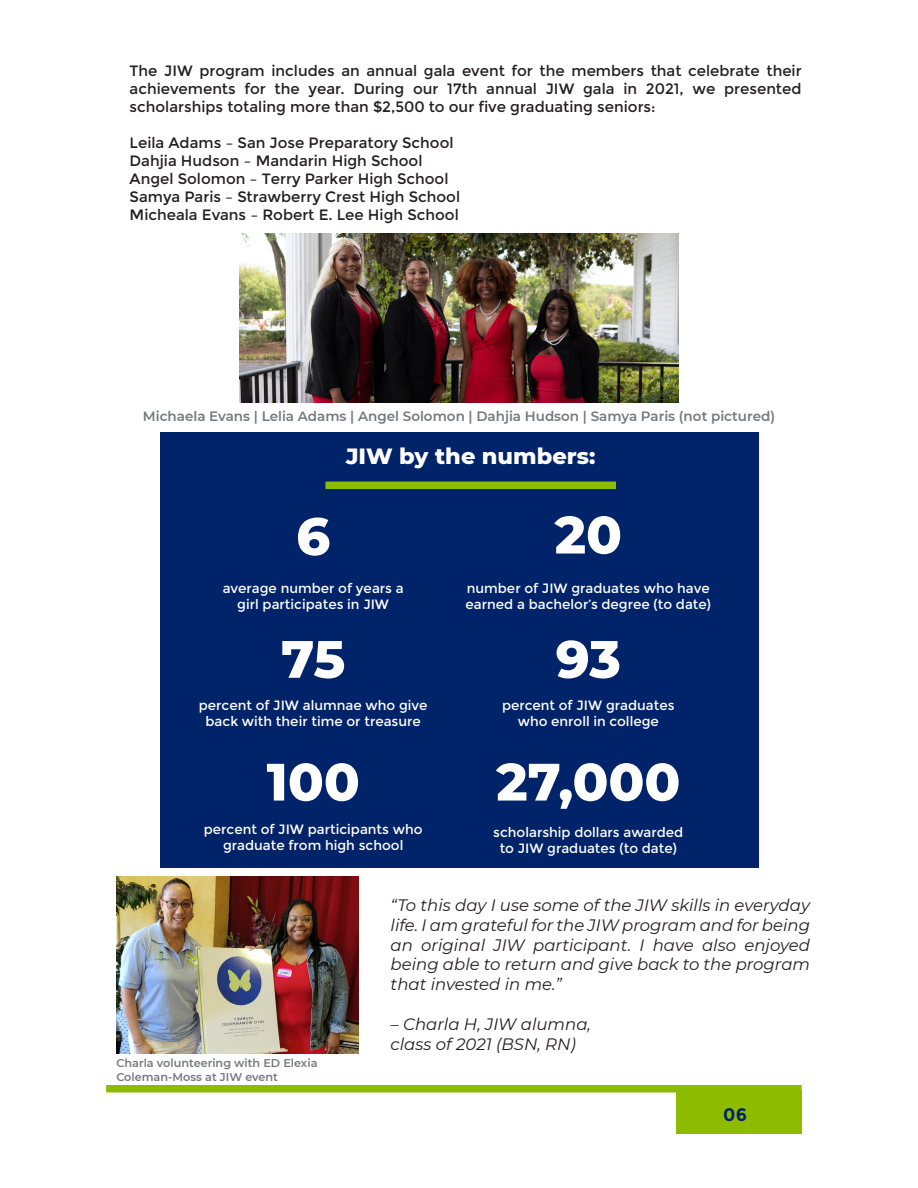
<style>
.page{position:relative;width:918px;height:1188px;background:#fff}
.page>*{position:absolute;margin:0;border:0;box-sizing:border-box;transform-origin:0 0}
.t1{font:800 52.5px "Montserrat";color:#fff}
.t2{font:800 22.5px "Montserrat";color:#fff}
.t3{font:700 18px "Montserrat";color:#002369}
.t4{font:italic 16.5px/19.8px "Montserrat";color:#231f20;text-align:justify}
.t5{font:15px/18px "Montserrat";color:#231f20;text-align:justify}
.t6{font:13.5px/16.2px "Montserrat";color:#fff;text-align:center}
.t7{font:600 13.5px "Montserrat";color:#76787b}
.t8{font:600 11.25px/13.5px "Montserrat";color:#76787b}
</style>
<div class="page">
<div style="left:160px;top:432px;width:598px;height:435px;background:#002369"></div>
<div style="left:325px;top:482px;width:291px;height:7px;background:#8dbb00"></div>
<div style="left:106px;top:1085px;width:696px;height:8px;background:#8dbb00"></div>
<div style="left:676px;top:1090px;width:126px;height:44px;background:#8dbb00"></div>
<img style="left:240px;top:234px;width:438px;height:169px">
<img style="left:116px;top:876px;width:243px;height:177px">
<p class="t5" style="left:130px;top:62px;width:674px">The JIW program includes an annual gala event for the members that celebrate their achievements for the year. During our 17th annual JIW gala in 2021, we presented scholarships totaling more than $2,500 to our five graduating seniors:</p>
<p class="t5" style="left:130px;top:134px;width:326px">Leila Adams – San Jose Preparatory School</p>
<p class="t5" style="left:130px;top:152px;width:294px">Dahjia Hudson – Mandarin High School</p>
<p class="t5" style="left:130px;top:170px;width:320px">Angel Solomon – Terry Parker High School</p>
<p class="t5" style="left:130px;top:188px;width:332px">Samya Paris – Strawberry Crest High School</p>
<p class="t5" style="left:130px;top:206px;width:331px">Micheala Evans – Robert E. Lee High School</p>
<p class="t7" style="left:143px;top:406px;width:634px">Michaela Evans | Lelia Adams | Angel Solomon | Dahjia Hudson | Samya Paris (not pictured)</p>
<p class="t2" style="left:346px;top:440px;width:251px">JIW by the numbers:</p>
<p class="t1" style="left:296px;top:498px;width:36px">6</p>
<p class="t1" style="left:555px;top:496px;width:69px">20</p>
<p class="t6" style="left:223px;top:580px;width:183px">average number of years a girl participates in JIW</p>
<p class="t6" style="left:466px;top:580px;width:247px;text-align:left">number of JIW graduates who have earned a bachelor’s degree (to date)</p>
<p class="t1" style="left:281px;top:621px;width:66px">75</p>
<p class="t1" style="left:556px;top:621px;width:67px">93</p>
<p class="t6" style="left:199px;top:697px;width:230px">percent of JIW alumnae who give back with their time or treasure</p>
<p class="t6" style="left:502px;top:697px;width:174px">percent of JIW graduates who enroll in college</p>
<p class="t1" style="left:267px;top:743px;width:95px">100</p>
<p class="t1" style="left:496px;top:743px;width:186px">27,000</p>
<p class="t6" style="left:204px;top:821px;width:220px">percent of JIW participants who graduate from high school</p>
<p class="t6" style="left:493px;top:824px;width:192px">scholarship dollars awarded to JIW graduates (to date)</p>
<p class="t8" style="left:116px;top:1056px;width:203px">Charla volunteering with ED Elexia<br>Coleman-Moss at JIW event</p>
<p class="t4" style="left:391px;top:895px;width:421px">“To this day I use some of the JIW skills in everyday life. I am grateful for the JIW program and for being an original JIW participant. I have also enjoyed being able to return and give back to the program that invested in me.”</p>
<p class="t4" style="left:391px;top:1014px;width:202px">– Charla H, JIW alumna,</p>
<p class="t4" style="left:391px;top:1033px;width:187px">class of 2021 (BSN, RN)</p>
<p class="t3" style="left:723px;top:1104px;width:25px">06</p>
</div>
